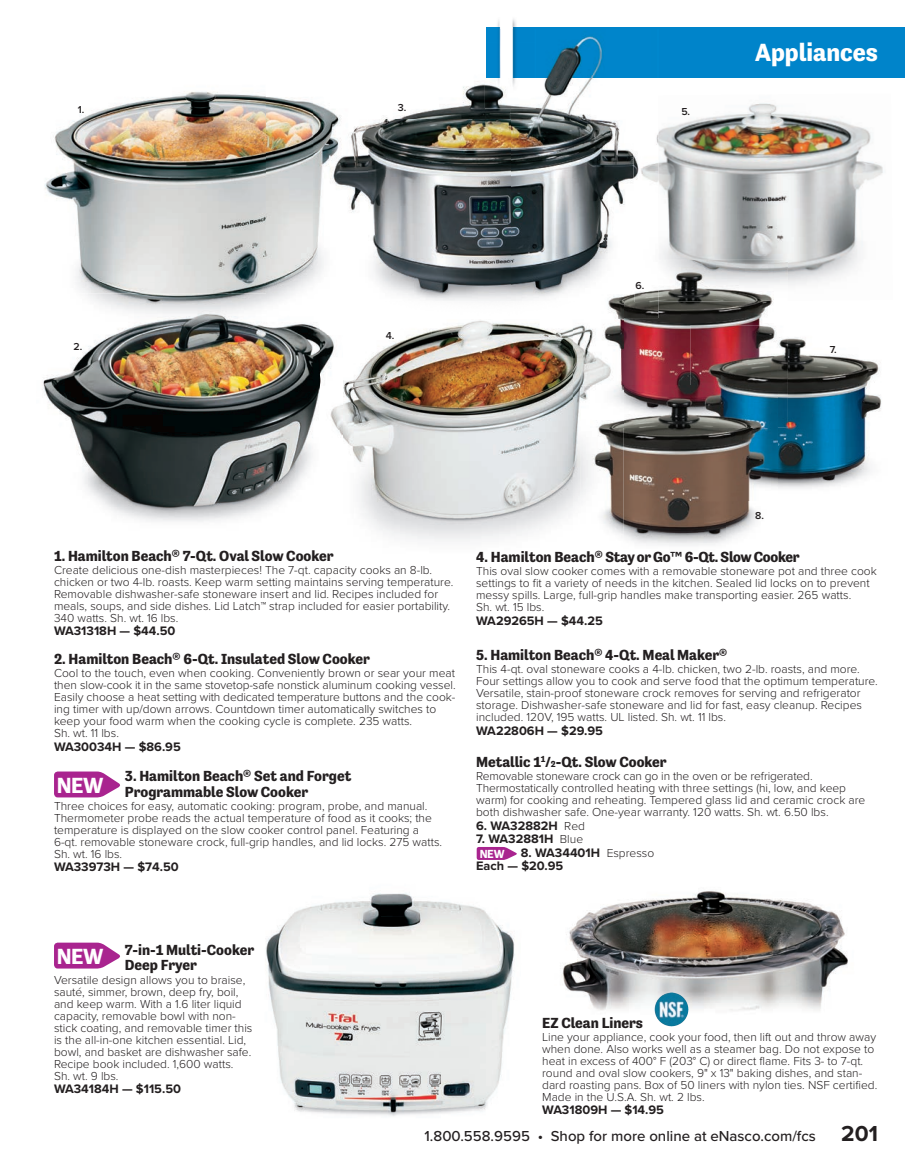
<style>
.page{position:relative;width:905px;height:1168px;background:#fff}
.page>*{position:absolute;margin:0;border:0;box-sizing:border-box;transform-origin:0 0}
.t1{font:700 25.5px "Tenso";color:#fff}
.t2{font:700 22.5px "Tenso";color:#fff}
.t3{font:700 22.5px "Proxima Nova";color:#231f20}
.t4{font:700 15px/15.8px "Tenso";color:#231f20}
.t5{font:500 15px "Proxima Nova";color:#231f20}
.t6{font:700 15px "Tenso";letter-spacing:-.02em;color:#231f20}
.t7{font:700 12.75px/13.5px "Proxima Nova";color:#231f20}
.t8{font:300 12px/12px "Proxima Nova";color:#231f20}
.t9{font:700 12px "Tenso";color:#fff}
.t10{font:600 10.5px "Proxima Nova";color:#231f20}
.s1{font-size:9px}
.s2{font-weight:300;font-size:12px}
</style>
<div class="page">
<img style="left:266px;top:893px;width:249px;height:223px">
<img style="left:44px;top:92px;width:222px;height:201px">
<img style="left:266px;top:97px;width:47px;height:196px">
<div style="left:486px;top:27px;width:418px;height:50px;background:#0084ca"></div>
<img style="left:497px;top:19px;width:19px;height:8px">
<img style="left:498px;top:27px;width:18px;height:2px">
<img style="left:658px;top:103px;width:225px;height:182px">
<img style="left:623px;top:302px;width:149px;height:84px">
<img style="left:658px;top:260px;width:130px;height:42px">
<img style="left:561px;top:891px;width:287px;height:124px">
<img style="left:654px;top:992px;width:27px;height:34px">
<svg style="left:54px;top:942px;width:66px;height:26px;background:#b645a0"></svg>
<svg style="left:54px;top:771px;width:66px;height:26px;background:#b6459f"></svg>
<img style="left:381px;top:77px;width:129px;height:43px">
<img style="left:510px;top:77px;width:148px;height:224px">
<img style="left:368px;top:120px;width:142px;height:181px">
<img style="left:313px;top:103px;width:55px;height:177px">
<img style="left:498px;top:29px;width:105px;height:48px">
<img style="left:633px;top:96px;width:25px;height:164px">
<img style="left:590px;top:260px;width:68px;height:58px">
<img style="left:42px;top:293px;width:278px;height:229px">
<img style="left:313px;top:293px;width:7px;height:25px">
<img style="left:342px;top:320px;width:248px;height:221px">
<img style="left:342px;top:320px;width:26px;height:14px">
<img style="left:590px;top:318px;width:33px;height:68px">
<img style="left:590px;top:302px;width:33px;height:16px">
<img style="left:320px;top:329px;width:22px;height:106px">
<img style="left:778px;top:337px;width:103px;height:151px">
<img style="left:690px;top:326px;width:98px;height:102px">
<img style="left:623px;top:428px;width:103px;height:117px">
<img style="left:726px;top:500px;width:32px;height:41px">
<img style="left:623px;top:386px;width:67px;height:42px">
<img style="left:580px;top:386px;width:43px;height:155px">
<img style="left:690px;top:386px;width:88px;height:114px">
<svg style="left:476px;top:847px;width:41px;height:13px"></svg>
<p class="t10" style="left:78px;top:103px;width:8px">1.</p>
<p class="t10" style="left:398px;top:101px;width:10px">3.</p>
<p class="t10" style="left:681px;top:105px;width:10px">5.</p>
<h1 class="t1" style="left:755px;top:38px;width:124px">Appliances</h1>
<p class="t10" style="left:73px;top:340px;width:10px">2.</p>
<p class="t10" style="left:386px;top:329px;width:10px">4.</p>
<p class="t10" style="left:635px;top:279px;width:10px">6.</p>
<p class="t10" style="left:829px;top:343px;width:9px">7.</p>
<p class="t4" style="left:54px;top:548px;width:281px">1. Hamilton Beach® 7-Qt. Oval Slow Cooker</p>
<p class="t8" style="left:54px;top:564px;width:401px">Create delicious one-dish masterpieces! The 7-qt. capacity cooks an 8-lb. chicken or two 4-lb. roasts. Keep warm setting maintains serving temperature.<br>Removable dishwasher-safe stoneware insert and lid. Recipes included for meals, soups, and side dishes. Lid Latch™ strap included for easier portability.<br>340 watts. Sh. wt. 16 lbs.</p>
<p class="t7" style="left:54px;top:625px;width:123px">WA31318H — $44.50</p>
<p class="t4" style="left:54px;top:651px;width:317px">2. Hamilton Beach® 6-Qt. Insulated Slow Cooker</p>
<p class="t8" style="left:54px;top:667px;width:403px">Cool to the touch, even when cooking. Conveniently brown or sear your meat then slow-cook it in the same stovetop-safe nonstick aluminum cooking vessel.<br>Easily choose a heat setting with dedicated temperature buttons and the cook&shy;ing timer with up/down arrows. Countdown timer automatically switches to keep your food warm when the cooking cycle is complete. 235 watts.<br>Sh. wt. 11 lbs.</p>
<p class="t7" style="left:54px;top:740px;width:128px">WA30034H — $86.95</p>
<p class="t4" style="left:125px;top:768px;width:228px">3. Hamilton Beach® Set and Forget<br>Programmable Slow Cooker</p>
<p class="t8" style="left:54px;top:800px;width:389px">Three choices for easy, automatic cooking: program, probe, and manual.<br>Thermometer probe reads the actual temperature of food as it cooks; the temperature is displayed on the slow cooker control panel. Featuring a 6-qt. removable stoneware crock, full-grip handles, and lid locks. 275 watts.<br>Sh. wt. 16 lbs.</p>
<p class="t7" style="left:54px;top:861px;width:126px">WA33973H — $74.50</p>
<h2 class="t2" style="left:57px;top:772px;width:48px">NEW</h2>
<p class="t10" style="left:755px;top:509px;width:10px">8.</p>
<p class="t6" style="left:476px;top:548px;width:325px">4. Hamilton Beach® Stay or Go™ 6-Qt. Slow Cooker</p>
<p class="t8" style="left:476px;top:565px;width:402px">This oval slow cooker comes with a removable stoneware pot and three cook settings to fit a variety of needs in the kitchen. Sealed lid locks on to prevent messy spills. Large, full-grip handles make transporting easier. 265 watts.<br>Sh. wt. 15 lbs.</p>
<p class="t7" style="left:476px;top:614px;width:128px">WA29265H — $44.25</p>
<p class="t4" style="left:476px;top:647px;width:252px">5. Hamilton Beach® 4-Qt. Meal Maker®</p>
<p class="t8" style="left:476px;top:663px;width:403px">This 4-qt. oval stoneware cooks a 4-lb. chicken, two 2-lb. roasts, and more.<br>Four settings allow you to cook and serve food that the optimum temperature.<br>Versatile, stain-proof stoneware crock removes for serving and refrigerator storage. Dishwasher-safe stoneware and lid for fast, easy cleanup. Recipes included. 120V, 195 watts. UL listed. Sh. wt. 11 lbs.</p>
<p class="t7" style="left:476px;top:724px;width:128px">WA22806H — $29.95</p>
<p class="t4" style="left:476px;top:754px;width:192px">Metallic 1<sup>1</sup>⁄<span class="s1">2</span>-Qt. Slow Cooker</p>
<p class="t8" style="left:476px;top:770px;width:391px">Removable stoneware crock can go in the oven or be refrigerated.<br>Thermostatically controlled heating with three settings (hi, low, and keep warm) for cooking and reheating. Tempered glass lid and ceramic crock are both dishwasher safe. One-year warranty. 120 watts. Sh. wt. 6.50 lbs.</p>
<p class="t7" style="left:476px;top:819px;width:110px">6. WA32882H <span class="s2">Red</span></p>
<p class="t7" style="left:476px;top:833px;width:108px">7. WA32881H <span class="s2">Blue</span></p>
<p class="t7" style="left:476px;top:846px;width:180px;text-indent:45px">8. WA34401H <span class="s2">Espresso<br></span>Each — $20.95</p>
<p class="t9" style="left:479px;top:847px;width:26px">NEW</p>
<p class="t4" style="left:125px;top:941px;width:131px">7-in-1 Multi-Cooker<br>Deep Fryer</p>
<p class="t8" style="left:54px;top:973px;width:200px">Versatile design allows you to braise, sauté, simmer, brown, deep fry, boil, and keep warm. With a 1.6 liter liquid capacity, removable bowl with non&shy;stick coating, and removable timer this is the all-in-one kitchen essential. Lid, bowl, and basket are dishwasher safe.<br>Recipe book included. 1,600 watts.<br>Sh. wt. 9 lbs.</p>
<p class="t7" style="left:54px;top:1082px;width:128px">WA34184H — $115.50</p>
<h2 class="t2" style="left:57px;top:943px;width:48px">NEW</h2>
<p class="t4" style="left:542px;top:1015px;width:102px">EZ Clean Liners</p>
<p class="t8" style="left:542px;top:1031px;width:337px">Line your appliance, cook your food, then lift out and throw away when done. Also works well as a steamer bag. Do not expose to heat in excess of 400° F (203° C) or direct flame. Fits 3- to 7-qt. round and oval slow cookers, 9" x 13" baking dishes, and stan&shy;dard roasting pans. Box of 50 liners with nylon ties. NSF certified.<br>Made in the U.S.A. Sh. wt. 2 lbs.</p>
<p class="t7" style="left:542px;top:1104px;width:123px">WA31809H — $14.95</p>
<p class="t5" style="left:424px;top:1127px;width:393px">1.800.558.9595 • Shop for more online at eNasco.com/fcs</p>
<h2 class="t3" style="left:841px;top:1120px;width:38px">201</h2>
</div>
